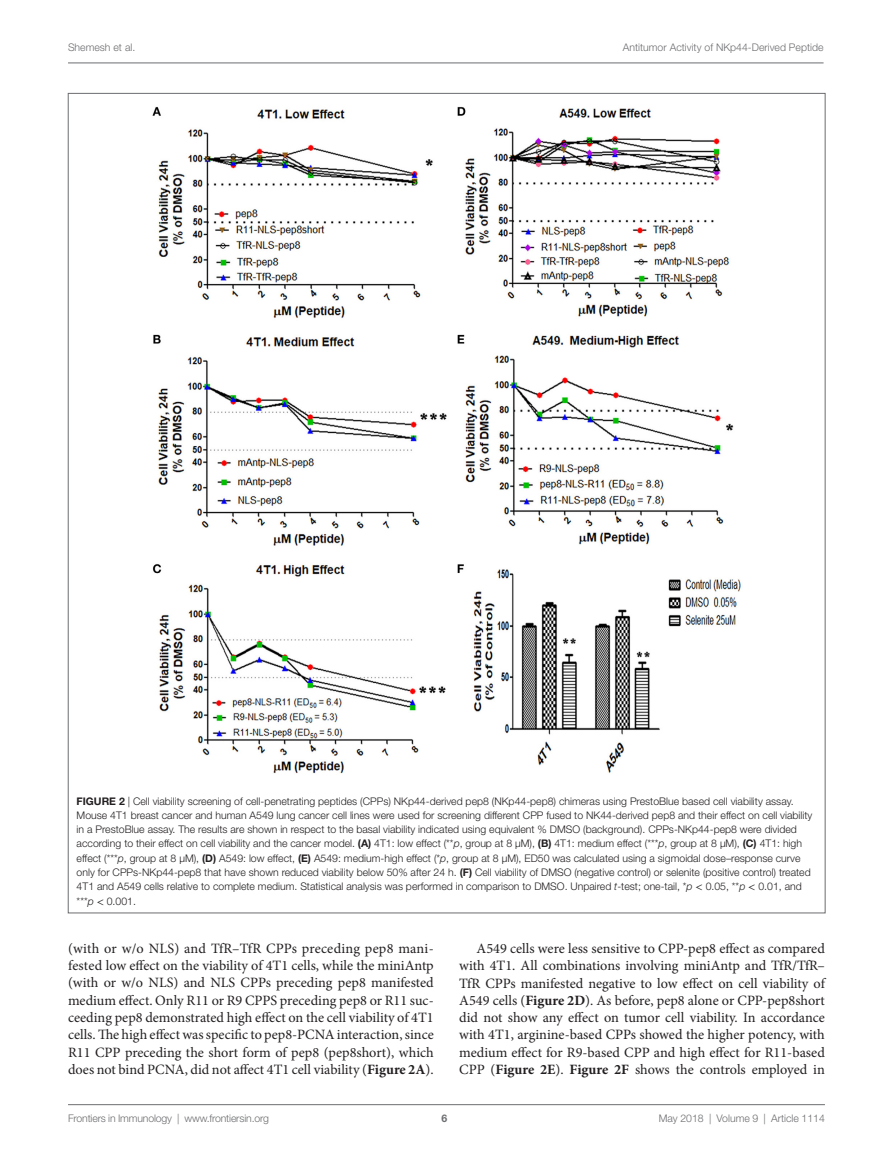
<style>
.page{position:relative;width:893px;height:1170px;background:#fff}
.page>*{position:absolute;margin:0;border:0;box-sizing:border-box;transform-origin:0 0}
.t1{font:14.25px/17.2px "Minion Pro";color:#231f20;text-align:justify}
.t2{font:300 10.5px/14.2px "Helvetica Neue LT Std";color:#231f20}
.t3{font:300 10.5px "Helvetica Neue LT Std";color:#6c6d70}
.t4{font:700 10.5px "Helvetica Neue LT Std";color:#6c6d70}
.s1{font-weight:700}
.s2{font-style:italic}
.s3{font-family:"STIX General";font-weight:400}
</style>
<div class="page">
<img style="left:152px;top:106px;width:589px;height:668px">
<hr style="left:68px;top:63px;width:756px;height:1px;background:#6c6d70">
<hr style="left:68px;top:1104px;width:757px;height:1px;background:#6c6d70">
<p class="t3" style="left:68px;top:41px;width:69px">Shemesh et al.</p>
<p class="t3" style="left:623px;top:41px;width:202px">Antitumor Activity of NKp44-Derived Peptide</p>
<p class="t2" style="left:77px;top:793px;width:737px"><span class="s1">FIGURE 2</span> | Cell viability screening of cell-penetrating peptides (CPPs) NKp44-derived pep8 (NKp44-pep8) chimeras using PrestoBlue based cell viability assay.<br>Mouse 4T1 breast cancer and human A549 lung cancer cell lines were used for screening different CPP fused to NK44-derived pep8 and their effect on cell viability in a PrestoBlue assay. The results are shown in respect to the basal viability indicated using equivalent % DMSO (background). CPPs-NKp44-pep8 were divided according to their effect on cell viability and the cancer model. <span class="s1">(A)</span> 4T1: low effect (**<span class="s2">p</span>, group at 8 µM), <span class="s1">(B)</span> 4T1: medium effect (***<span class="s2">p</span>, group at 8 µM), <span class="s1">(C)</span> 4T1: high effect (***<span class="s2">p</span>, group at 8 µM), <span class="s1">(D)</span> A549: low effect, <span class="s1">(E)</span> A549: medium-high effect (*<span class="s2">p</span>, group at 8 µM), ED50 was calculated using a sigmoidal dose–response curve only for CPPs-NKp44-pep8 that have shown reduced viability below 50% after 24 h. <span class="s1">(F)</span> Cell viability of DMSO (negative control) or selenite (positive control) treated 4T1 and A549 cells relative to complete medium. Statistical analysis was performed in comparison to DMSO. Unpaired <span class="s2">t</span>-test; one-tail, *<span class="s2">p</span> <span class="s3">&lt;</span> 0.05, **<span class="s2">p</span> <span class="s3">&lt;</span> 0.01, and ***<span class="s2">p</span> <span class="s3">&lt;</span> 0.001.</p>
<p class="t1" style="left:68px;top:939px;width:367px">(with or w/o NLS) and TfR–TfR CPPs preceding pep8 mani&shy;fested low effect on the viability of 4T1 cells, while the miniAntp (with or w/o NLS) and NLS CPPs preceding pep8 manifested medium effect. Only R11 or R9 CPPS preceding pep8 or R11 suc&shy;ceeding pep8 demonstrated high effect on the cell viability of 4T1 cells. The high effect was specific to pep8-PCNA interaction, since R11 CPP preceding the short form of pep8 (pep8short), which does not bind PCNA, did not affect 4T1 cell viability (<span class="s1">Figure 2A</span>).</p>
<p class="t1" style="left:459px;top:939px;width:367px;text-indent:17px">A549 cells were less sensitive to CPP-pep8 effect as compared with 4T1. All combinations involving miniAntp and TfR/TfR– TfR CPPs manifested negative to low effect on cell viability of A549 cells (<span class="s1">Figure 2D</span>). As before, pep8 alone or CPP-pep8short did not show any effect on tumor cell viability. In accordance with 4T1, arginine-based CPPs showed the higher potency, with medium effect for R9-based CPP and high effect for R11-based CPP (<span class="s1">Figure 2E</span>). <span class="s1">Figure 2F</span> shows the controls employed in</p>
<p class="t3" style="left:68px;top:1111px;width:203px">Frontiers in Immunology | www.frontiersin.org</p>
<p class="t3" style="left:659px;top:1111px;width:168px">May 2018 | Volume 9 | Article 1114</p>
<p class="t4" style="left:441px;top:1111px;width:7px">6</p>
</div>
